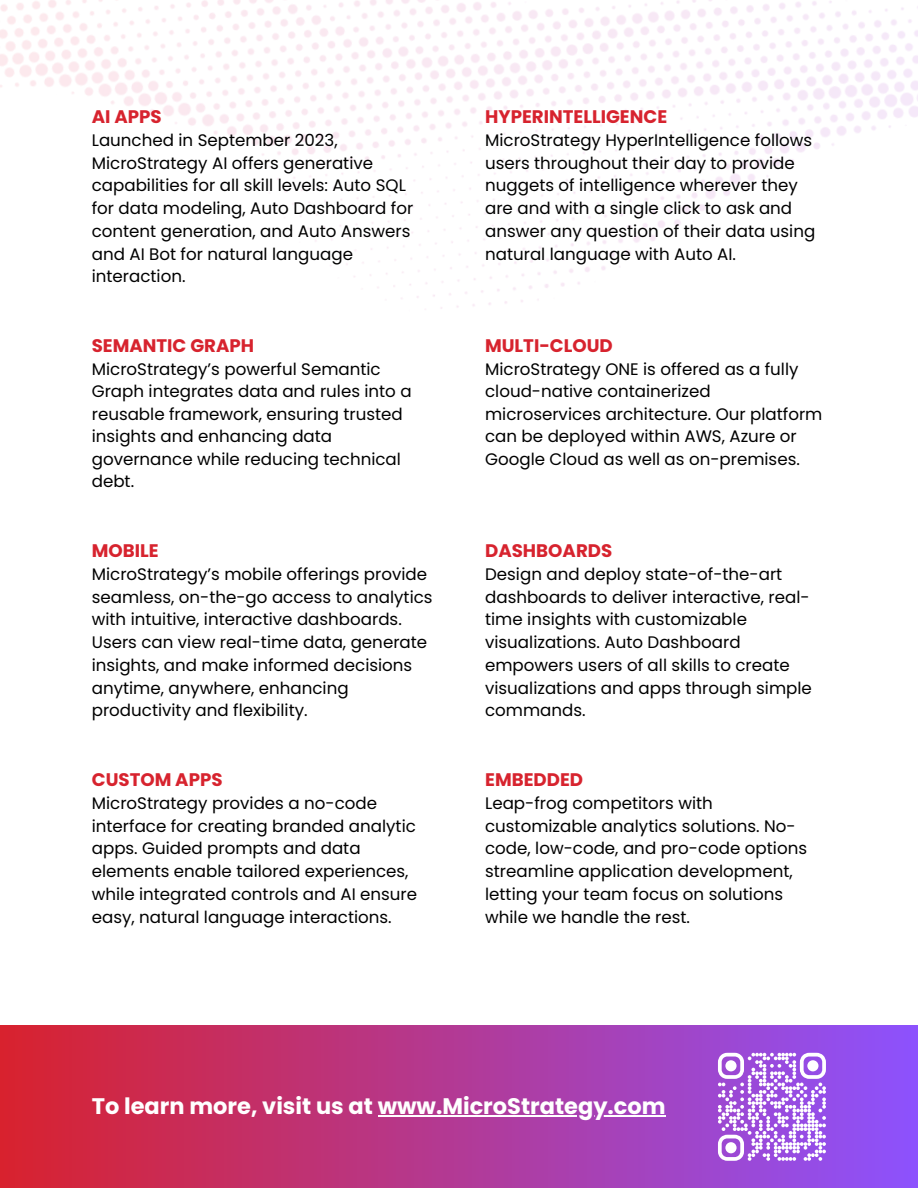
<style>
.page{position:relative;width:918px;height:1188px;background:#fff}
.page>*{position:absolute;margin:0;border:0;box-sizing:border-box;transform-origin:0 0}
.t1{font:700 22.5px "Poppins";color:#fff}
.t2{font:700 18.15px "Poppins";color:#d7232e}
.t3{font:16.65px/22.8px "Poppins";color:#000}
</style>
<div class="page">
<div style="left:0;top:1026px;width:918px;height:162px;background:linear-gradient(to right,#d8222e,#8d53fe)"></div>
<img style="left:0;top:0;width:918px;height:310px">
<svg style="left:718px;top:1053px;width:108px;height:108px"></svg>
<div style="left:725px;top:1142px;width:12px;height:11px;background:#fff;border-radius:50%"></div>
<hr style="left:378px;top:1115px;width:288px;height:1px;background:#fff">
<p class="t2" style="left:92px;top:104px;width:71px">AI APPS</p>
<p class="t3" style="left:92px;top:129px;width:323px">Launched in September 2023,<br>MicroStrategy AI offers generative capabilities for all skill levels: Auto SQL for data modeling, Auto Dashboard for content generation, and Auto Answers and AI Bot for natural language interaction.</p>
<p class="t2" style="left:92px;top:333px;width:164px">SEMANTIC GRAPH</p>
<p class="t3" style="left:92px;top:358px;width:321px">MicroStrategy’s powerful Semantic<br>Graph integrates data and rules into a reusable framework, ensuring trusted insights and enhancing data governance while reducing technical debt.</p>
<p class="t2" style="left:92px;top:538px;width:68px">MOBILE</p>
<p class="t3" style="left:92px;top:563px;width:342px">MicroStrategy’s mobile offerings provide seamless, on-the-go access to analytics with intuitive, interactive dashboards.<br>Users can view real-time data, generate insights, and make informed decisions anytime, anywhere, enhancing productivity and flexibility.</p>
<p class="t2" style="left:92px;top:767px;width:132px">CUSTOM APPS</p>
<p class="t3" style="left:92px;top:792px;width:327px">MicroStrategy provides a no-code interface for creating branded analytic apps. Guided prompts and data elements enable tailored experiences, while integrated controls and AI ensure easy, natural language interactions.</p>
<p class="t2" style="left:485px;top:104px;width:184px">HYPERINTELLIGENCE</p>
<p class="t3" style="left:485px;top:129px;width:332px">MicroStrategy HyperIntelligence follows users throughout their day to provide nuggets of intelligence wherever they are and with a single click to ask and answer any question of their data using natural language with Auto AI.</p>
<p class="t2" style="left:485px;top:333px;width:129px">MULTI-CLOUD</p>
<p class="t3" style="left:485px;top:358px;width:339px">MicroStrategy ONE is offered as a fully cloud-native containerized microservices architecture. Our platform can be deployed within AWS, Azure or Google Cloud as well as on-premises.</p>
<p class="t2" style="left:485px;top:538px;width:129px">DASHBOARDS</p>
<p class="t3" style="left:485px;top:563px;width:328px">Design and deploy state-of-the-art dashboards to deliver interactive, real&shy;time insights with customizable visualizations. Auto Dashboard empowers users of all skills to create visualizations and apps through simple commands.</p>
<p class="t2" style="left:485px;top:767px;width:99px">EMBEDDED</p>
<p class="t3" style="left:485px;top:792px;width:323px">Leap-frog competitors with customizable analytics solutions. No&shy;code, low-code, and pro-code options streamline application development, letting your team focus on solutions while we handle the rest.</p>
<p class="t1" style="left:92px;top:1091px;width:575px">To learn more, visit us at www.MicroStrategy.com</p>
</div>
